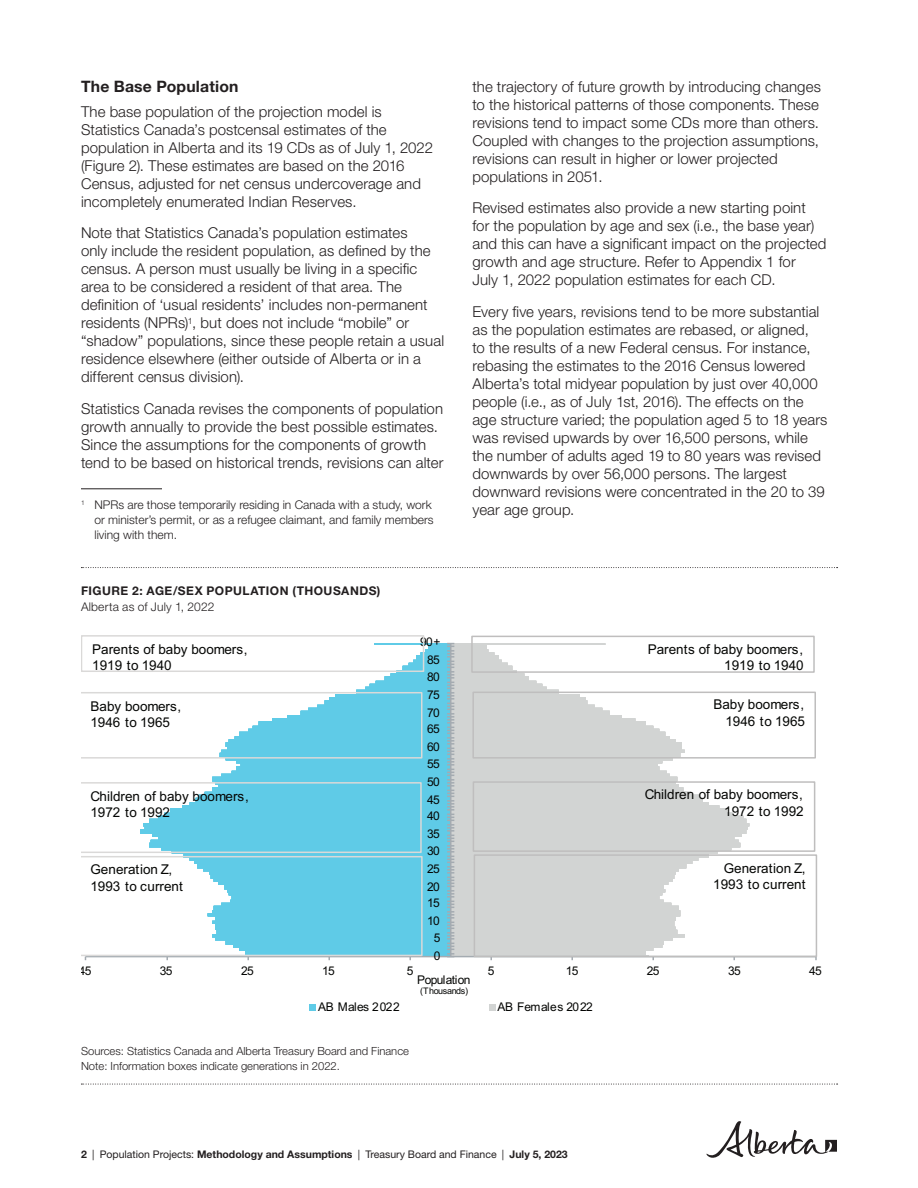
<style>
.page{position:relative;width:918px;height:1188px;background:#fff}
.page>*{position:absolute;margin:0;border:0;box-sizing:border-box;transform-origin:0 0}
.Subheading_2{font:700 15.75px "Helvetica Neue LT Std";letter-spacing:.01em;color:#231f20}
.Body_Copy{font:300 15px/18px "Helvetica Neue LT Std";letter-spacing:.005em;color:#231f20}
.t1{font:15px "Arial";letter-spacing:.02em;color:#040503}
.t2{font:13.5px/16.5px "Arial";color:#040503}
.Legend{font:300 12px/15px "Helvetica Neue LT Std";color:#231f20}
.t3{font:12px "Arial";letter-spacing:-.055em;color:#040503}
.t4{font:700 12px "Helvetica Neue LT Std";letter-spacing:.04em;color:#231f20}
.t5{font:12px "Arial";letter-spacing:-.015em;color:#040503}
.t6{font:12px "Arial";letter-spacing:-.005em;color:#040503}
.Source{font:300 11.25px "Helvetica Neue LT Std";color:#231f20}
.Source_-_Dotted_line{font:300 11.25px "Helvetica Neue LT Std";color:#231f20}
.t7{font:10.5px "Helvetica Neue LT Std";color:#231f20}
.t8{font:9px "Arial";letter-spacing:-.055em;color:#040503}
.s1{font-weight:700}
</style>
<div class="page">
<svg style="left:212px;top:643px;width:235px;height:313px;fill:#5fcbe7"></svg>
<svg style="left:454px;top:643px;width:295px;height:313px;fill:#d2d4d3"></svg>
<hr style="left:85px;top:956px;width:731px;height:1px;background:#a4abb1">
<svg style="left:447px;top:643px;width:7px;height:313px;background:#9bbac5"></svg>
<svg style="left:310px;top:1005px;width:6px;height:6px"></svg>
<svg style="left:489px;top:1005px;width:6px;height:6px"></svg>
<svg style="left:81px;top:692px;width:341px;height:67px"></svg>
<div style="left:81px;top:635px;width:343px;height:37px;border:2px solid #dad9d8"></div>
<div style="left:473px;top:781px;width:342px;height:71px;border:2px solid #bfbebe"></div>
<div style="left:471px;top:636px;width:344px;height:37px;border:2px solid #bfbebe"></div>
<div style="left:472px;top:692px;width:344px;height:67px;border:2px solid #bfbebe"></div>
<svg style="left:81px;top:782px;width:342px;height:178px"></svg>
<div style="left:474px;top:854px;width:343px;height:103px;border:2px solid #bfbebe"></div>
<svg style="left:706px;top:1121px;width:131px;height:37px"></svg>
<hr style="left:81px;top:488px;width:81px;height:1px;background:#231f20">
<svg style="left:81px;top:1084px;width:757px;height:1px"></svg>
<svg style="left:81px;top:567px;width:757px;height:1px"></svg>
<p class="Subheading_2" style="left:81px;top:77px;width:159px">The Base Population</p>
<p class="Body_Copy" style="left:81px;top:102px;width:354px">The base population of the projection model is Statistics Canada’s postcensal estimates of the population in Alberta and its 19 CDs as of July 1, 2022 (Figure 2). These estimates are based on the 2016<br>Census, adjusted for net census undercoverage and incompletely enumerated Indian Reserves.</p>
<p class="Body_Copy" style="left:81px;top:224px;width:365px">Note that Statistics Canada’s population estimates<br>only include the resident population, as defined by the census. A person must usually be living in a specific area to be considered a resident of that area. The definition of ‘usual residents’ includes non-permanent residents (NPRs)<sup>1</sup>, but does not include “mobile” or “shadow” populations, since these people retain a usual residence elsewhere (either outside of Alberta or in a different census division).</p>
<p class="Body_Copy" style="left:81px;top:399px;width:364px">Statistics Canada revises the components of population growth annually to provide the best possible estimates.<br>Since the assumptions for the components of growth tend to be based on historical trends, revisions can alter</p>
<p class="Legend" style="left:94px;top:497px;width:341px;text-indent:-14px"><sup>1</sup> NPRs are those temporarily residing in Canada with a study, work or minister’s permit, or as a refugee claimant, and family members living with them.</p>
<p class="t1" style="left:76px;top:530px;width:73px">FIX BOXE</p>
<p class="t4" style="left:81px;top:583px;width:301px">FIGURE 2: AGE/SEX POPULATION (THOUSANDS)</p>
<p class="Legend" style="left:81px;top:599px;width:135px">Alberta as of July 1, 2022</p>
<p class="t2" style="left:92px;top:641px;width:157px">Parents of baby boomers,<br>1919 to 1940</p>
<p class="t2" style="left:90px;top:698px;width:92px">Baby boomers,<br>1946 to 1965</p>
<p class="t3" style="left:420px;top:634px;width:22px">90+</p>
<p class="t3" style="left:427px;top:652px;width:14px">85</p>
<p class="t3" style="left:427px;top:668px;width:14px">80</p>
<p class="t3" style="left:427px;top:686px;width:14px">75</p>
<p class="t3" style="left:427px;top:704px;width:14px">70</p>
<p class="t3" style="left:427px;top:721px;width:14px">65</p>
<p class="t3" style="left:427px;top:739px;width:14px">60</p>
<p class="t3" style="left:427px;top:755px;width:14px">55</p>
<p class="t3" style="left:427px;top:773px;width:14px">50</p>
<p class="Body_Copy" style="left:472px;top:77px;width:350px">the trajectory of future growth by introducing changes to the historical patterns of those components. These revisions tend to impact some CDs more than others.<br>Coupled with changes to the projection assumptions, revisions can result in higher or lower projected populations in 2051.</p>
<p class="Body_Copy" style="left:472px;top:199px;width:355px">Revised estimates also provide a new starting point for the population by age and sex (i.e., the base year) and this can have a significant impact on the projected growth and age structure. Refer to Appendix 1 for<br>July 1, 2022 population estimates for each CD.</p>
<p class="Body_Copy" style="left:472px;top:302px;width:357px">Every five years, revisions tend to be more substantial as the population estimates are rebased, or aligned,<br>to the results of a new Federal census. For instance, rebasing the estimates to the 2016 Census lowered Alberta’s total midyear population by just over 40,000 people (i.e., as of July 1st, 2016). The effects on the age structure varied; the population aged 5 to 18 years was revised upwards by over 16,500 persons, while the number of adults aged 19 to 80 years was revised downwards by over 56,000 persons. The largest downward revisions were concentrated in the 20 to 39 year age group.</p>
<p class="t2" style="left:648px;top:641px;width:158px;text-align:right">Parents of baby boomers,<br>1919 to 1940</p>
<p class="t2" style="left:713px;top:696px;width:93px;text-align:right">Baby boomers,<br>1946 to 1965</p>
<p class="t2" style="left:90px;top:788px;width:160px">Children of baby boomers,<br>1972 to 1992</p>
<p class="t2" style="left:645px;top:786px;width:161px;text-align:right">Children of baby boomers,<br>1972 to 1992</p>
<p class="t3" style="left:427px;top:791px;width:14px">45</p>
<p class="t3" style="left:427px;top:808px;width:14px">40</p>
<p class="t3" style="left:427px;top:826px;width:14px">35</p>
<p class="t3" style="left:427px;top:842px;width:14px">30</p>
<p class="t2" style="left:90px;top:861px;width:94px">Generation Z,<br>1993 to current</p>
<p class="t2" style="left:713px;top:860px;width:94px;text-align:right">Generation Z,<br>1993 to current</p>
<p class="t3" style="left:427px;top:860px;width:14px">25</p>
<p class="t3" style="left:427px;top:878px;width:14px">20</p>
<p class="t3" style="left:427px;top:895px;width:14px">15</p>
<p class="t3" style="left:427px;top:913px;width:14px">10</p>
<p class="t3" style="left:434px;top:929px;width:8px">5</p>
<p class="t3" style="left:434px;top:947px;width:8px">0</p>
<p class="t3" style="left:79px;top:962px;width:14px">45</p>
<p class="t3" style="left:160px;top:962px;width:14px">35</p>
<p class="t3" style="left:241px;top:962px;width:14px">25</p>
<p class="t3" style="left:322px;top:962px;width:14px">15</p>
<p class="t3" style="left:407px;top:962px;width:8px">5</p>
<p class="t3" style="left:488px;top:962px;width:8px">5</p>
<p class="t3" style="left:566px;top:962px;width:14px">15</p>
<p class="t3" style="left:647px;top:962px;width:14px">25</p>
<p class="t3" style="left:728px;top:962px;width:14px">35</p>
<p class="t3" style="left:809px;top:962px;width:14px">45</p>
<p class="t3" style="left:417px;top:971px;width:55px">Population</p>
<p class="t8" style="left:420px;top:985px;width:49px">(Thousands)</p>
<p class="t6" style="left:318px;top:998px;width:83px">AB Males 2022</p>
<p class="t5" style="left:498px;top:998px;width:97px">AB Females 2022</p>
<p class="Source" style="left:81px;top:1044px;width:330px">Sources: Statistics Canada and Alberta Treasury Board and Finance</p>
<p class="Source_-_Dotted_line" style="left:81px;top:1059px;width:261px">Note: Information boxes indicate generations in 2022.</p>
<p class="t7" style="left:81px;top:1148px;width:488px"><span class="s1">2</span> | Population Projects: <span class="s1">Methodology and Assumptions</span> | Treasury Board and Finance | <span class="s1">July 5, 2023</span></p>
</div>
